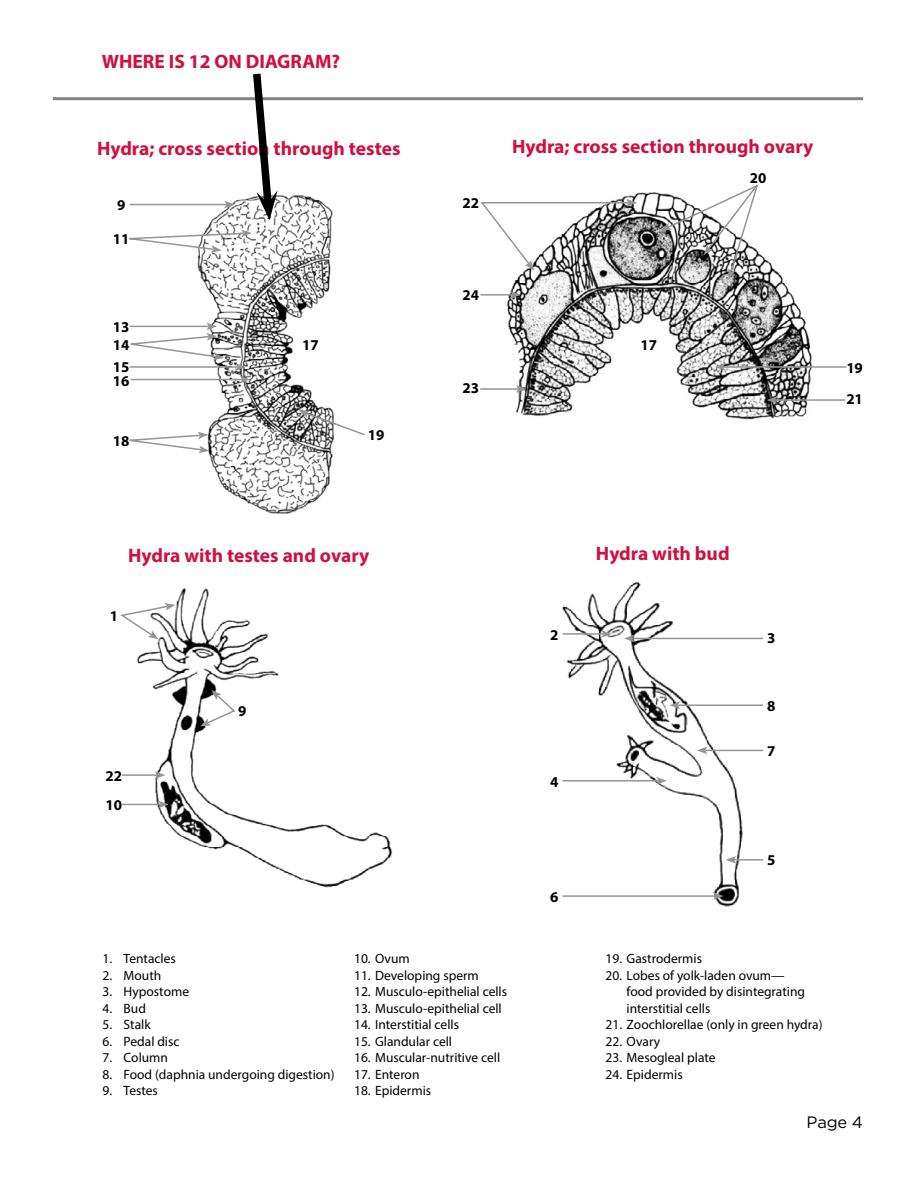
<style>
.page{position:relative;width:918px;height:1188px;background:#fff}
.page>*{position:absolute;margin:0;border:0;box-sizing:border-box;transform-origin:0 0}
.t1{font:700 19.5px "Myriad Pro";color:#ce1141}
.t2{font:16.5px "Gotham";color:#000}
.t3{font:700 15px/17.7px "Myriad Pro";color:#000}
.t4{font:13.5px/16.5px "Myriad Pro";color:#000}
</style>
<div class="page">
<hr style="left:53px;top:97px;width:810px;height:3px;background:#808285">
<img style="left:194px;top:195px;width:141px;height:319px">
<hr style="left:130px;top:204px;width:97px;height:1px;background:#939598">
<svg style="left:224px;top:201px;width:11px;height:7px"></svg>
<svg style="left:129px;top:230px;width:123px;height:23px"></svg>
<svg style="left:129px;top:323px;width:95px;height:37px"></svg>
<hr style="left:130px;top:366px;width:108px;height:2px;background:#939598">
<hr style="left:131px;top:379px;width:111px;height:1px;background:#939598">
<svg style="left:235px;top:363px;width:16px;height:20px"></svg>
<svg style="left:129px;top:432px;width:80px;height:21px"></svg>
<svg style="left:299px;top:410px;width:66px;height:27px"></svg>
<img style="left:507px;top:192px;width:305px;height:228px">
<svg style="left:480px;top:199px;width:157px;height:72px"></svg>
<hr style="left:481px;top:294px;width:31px;height:2px;background:#939598">
<svg style="left:510px;top:291px;width:11px;height:8px"></svg>
<hr style="left:480px;top:388px;width:38px;height:2px;background:#939598">
<svg style="left:516px;top:385px;width:11px;height:8px"></svg>
<hr style="left:723px;top:366px;width:123px;height:2px;background:#939598">
<svg style="left:715px;top:363px;width:10px;height:8px"></svg>
<hr style="left:775px;top:399px;width:70px;height:2px;background:#939598">
<svg style="left:767px;top:396px;width:10px;height:8px"></svg>
<svg style="left:661px;top:184px;width:98px;height:96px"></svg>
<img style="left:126px;top:588px;width:266px;height:300px">
<svg style="left:120px;top:603px;width:55px;height:36px"></svg>
<hr style="left:122px;top:774px;width:35px;height:2px;background:#939598">
<svg style="left:155px;top:771px;width:10px;height:8px"></svg>
<hr style="left:122px;top:804px;width:39px;height:1px;background:#939598">
<svg style="left:158px;top:801px;width:11px;height:7px"></svg>
<svg style="left:200px;top:690px;width:37px;height:36px"></svg>
<img style="left:562px;top:582px;width:183px;height:325px">
<hr style="left:563px;top:633px;width:41px;height:2px;background:#939598">
<svg style="left:601px;top:630px;width:11px;height:8px"></svg>
<hr style="left:563px;top:780px;width:96px;height:2px;background:#939598">
<svg style="left:656px;top:777px;width:11px;height:8px"></svg>
<hr style="left:563px;top:895px;width:152px;height:2px;background:#939598">
<svg style="left:713px;top:892px;width:11px;height:8px"></svg>
<hr style="left:632px;top:638px;width:131px;height:1px;background:#939598">
<svg style="left:624px;top:635px;width:10px;height:7px"></svg>
<hr style="left:678px;top:704px;width:85px;height:2px;background:#939598">
<svg style="left:670px;top:701px;width:10px;height:8px"></svg>
<hr style="left:705px;top:750px;width:58px;height:1px;background:#939598">
<svg style="left:697px;top:747px;width:10px;height:7px"></svg>
<hr style="left:734px;top:859px;width:29px;height:2px;background:#939598">
<svg style="left:726px;top:856px;width:10px;height:8px"></svg>
<svg style="left:249px;top:73px;width:29px;height:147px"></svg>
<h1 class="t1" style="left:102px;top:48px;width:240px">WHERE IS 12 ON DIAGRAM?</h1>
<h1 class="t1" style="left:97px;top:136px;width:305px">Hydra; cross section through testes</h1>
<h1 class="t1" style="left:512px;top:134px;width:303px">Hydra; cross section through ovary</h1>
<p class="t3" style="left:117px;top:196px;width:10px">9</p>
<p class="t3" style="left:113px;top:230px;width:18px">11</p>
<p class="t3" style="left:113px;top:318px;width:18px">13<br>14</p>
<p class="t3" style="left:113px;top:359px;width:18px;line-height:14.5px">15<br>16</p>
<p class="t3" style="left:113px;top:432px;width:18px">18</p>
<p class="t3" style="left:302px;top:335px;width:18px">17</p>
<p class="t3" style="left:368px;top:426px;width:18px">19</p>
<p class="t3" style="left:463px;top:194px;width:18px">22</p>
<p class="t3" style="left:463px;top:286px;width:18px">24</p>
<p class="t3" style="left:463px;top:378px;width:18px">23</p>
<p class="t3" style="left:641px;top:335px;width:18px">17</p>
<p class="t3" style="left:750px;top:169px;width:18px">20</p>
<p class="t3" style="left:846px;top:358px;width:18px">19</p>
<p class="t3" style="left:846px;top:389px;width:18px">21</p>
<h1 class="t1" style="left:128px;top:542px;width:243px">Hydra with testes and ovary</h1>
<h1 class="t1" style="left:596px;top:541px;width:135px">Hydra with bud</h1>
<p class="t3" style="left:110px;top:607px;width:10px">1</p>
<p class="t3" style="left:550px;top:625px;width:10px">2</p>
<p class="t3" style="left:238px;top:702px;width:10px">9</p>
<p class="t3" style="left:106px;top:761px;width:18px;line-height:29.4px">22<br>10</p>
<p class="t3" style="left:550px;top:773px;width:10px">4</p>
<p class="t3" style="left:550px;top:887px;width:10px">6</p>
<p class="t3" style="left:767px;top:629px;width:10px">3</p>
<p class="t3" style="left:767px;top:696px;width:10px">8</p>
<p class="t3" style="left:767px;top:742px;width:10px">7</p>
<p class="t3" style="left:767px;top:851px;width:10px">5</p>
<p class="t4" style="left:103px;top:950px;width:75px">1. Tentacles</p>
<p class="t4" style="left:103px;top:967px;width:60px">2. Mouth</p>
<p class="t4" style="left:103px;top:983px;width:88px">3. Hypostome</p>
<p class="t4" style="left:103px;top:1000px;width:45px">4. Bud</p>
<p class="t4" style="left:103px;top:1016px;width:50px">5. Stalk</p>
<p class="t4" style="left:103px;top:1033px;width:78px">6. Pedal disc</p>
<p class="t4" style="left:103px;top:1049px;width:67px">7. Column</p>
<p class="t4" style="left:103px;top:1066px;width:234px">8. Food (daphnia undergoing digestion)</p>
<p class="t4" style="left:103px;top:1082px;width:57px">9. Testes</p>
<p class="t4" style="left:354px;top:950px;width:57px">10. Ovum</p>
<p class="t4" style="left:354px;top:967px;width:126px">11. Developing sperm</p>
<p class="t4" style="left:354px;top:983px;width:155px">12. Musculo-epithelial cells</p>
<p class="t4" style="left:354px;top:1000px;width:149px">13. Musculo-epithelial cell</p>
<p class="t4" style="left:354px;top:1016px;width:106px">14. Interstitial cells</p>
<p class="t4" style="left:354px;top:1033px;width:100px">15. Glandular cell</p>
<p class="t4" style="left:354px;top:1049px;width:148px">16. Muscular-nutritive cell</p>
<p class="t4" style="left:354px;top:1066px;width:67px">17. Enteron</p>
<p class="t4" style="left:354px;top:1082px;width:79px">18. Epidermis</p>
<p class="t4" style="left:606px;top:950px;width:98px">19. Gastrodermis</p>
<p class="t4" style="left:627px;top:967px;width:180px;text-indent:-21px">20. Lobes of yolk-laden ovum— food provided by disintegrating interstitial cells</p>
<p class="t4" style="left:606px;top:1016px;width:218px">21. Zoochlorellae (only in green hydra)</p>
<p class="t4" style="left:606px;top:1033px;width:56px">22. Ovary</p>
<p class="t4" style="left:606px;top:1049px;width:111px">23. Mesogleal plate</p>
<p class="t4" style="left:606px;top:1066px;width:79px">24. Epidermis</p>
<p class="t2" style="left:807px;top:1113px;width:58px">Page 4</p>
</div>
